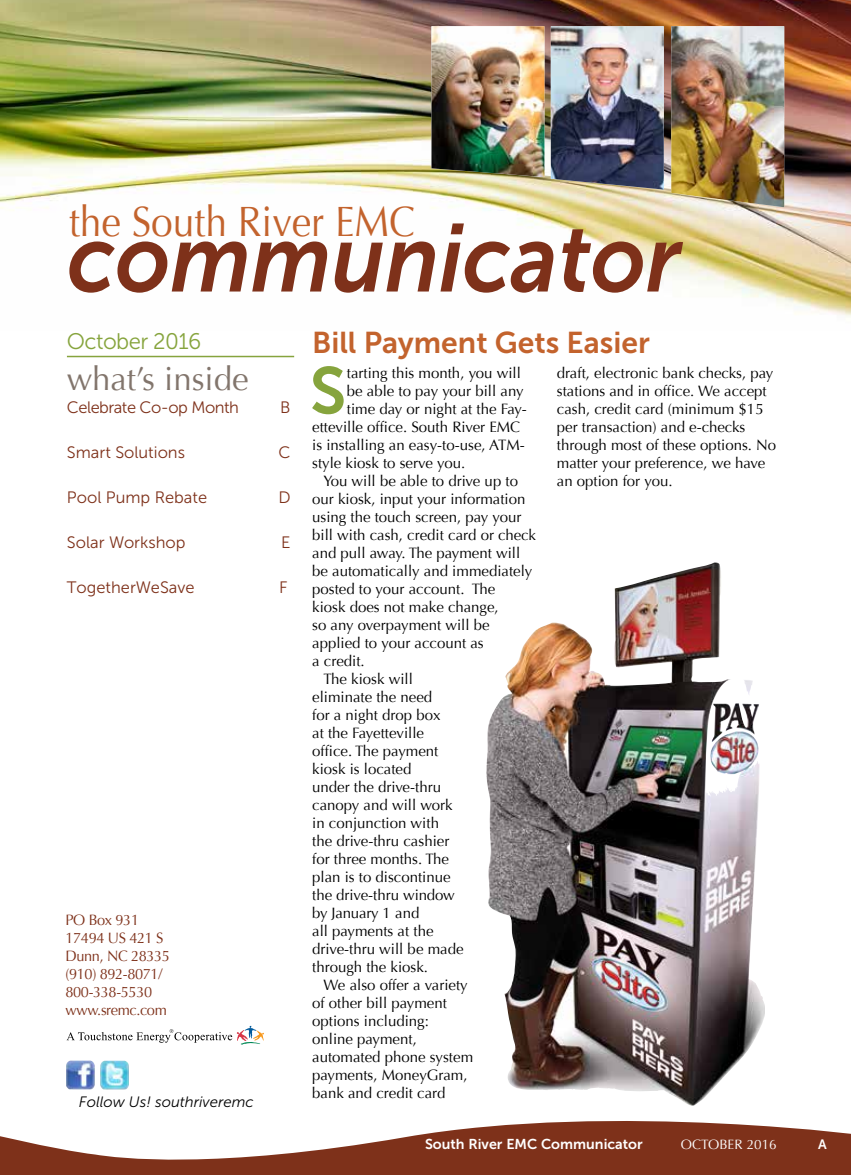
<style>
.page{position:relative;width:851px;height:1175px;background:#fff}
.page>*{position:absolute;margin:0;border:0;box-sizing:border-box;transform-origin:0 0}
.t1{font:italic 95.85px "Museo Sans 700";color:#7e311a;scale:.92 1}
.t2{font:65.7px "Museo Sans 700";color:#86a43d}
.t3{font:42.3px "Optima";color:#c3632d;scale:.92 1}
.t4{font:33px "Optima";color:#82756c}
.t5{font:30px "Museo Sans 700";color:#c3632d}
.t6{font:22.5px "Museo Sans 300";letter-spacing:-.025em;color:#86a43d}
.t7{font:16.5px "Museo Sans 300";color:#7e311a}
.t8{font:16.5px "Museo Sans 300";letter-spacing:-.03em;color:#7e311a}
.t9{font:15px/18px "Optima";color:#000}
.t10{font:15px/18px "Optima";letter-spacing:-.025em;color:#7e311a}
.t11{font:italic 15px "Museo Sans 300";color:#000}
.t12{font:14.25px "Museo Sans 700";color:#fff}
.t13{font:13.5px "Optima";color:#fff}
.t14{font:13.5px "Museo Sans 700";color:#fff}
</style>
<div class="page">
<img style="left:0;top:0;width:850px;height:317px">
<img style="left:671px;top:26px;width:113px;height:181px">
<img style="left:550px;top:26px;width:113px;height:163px">
<img style="left:431px;top:26px;width:113px;height:151px">
<svg style="left:0;top:1105px;width:850px;height:69px;fill:#7e311a"></svg>
<svg style="left:67px;top:1025px;width:197px;height:19px"></svg>
<img style="left:100px;top:1060px;width:29px;height:29px">
<img style="left:66px;top:1060px;width:29px;height:29px">
<hr style="left:67px;top:356px;width:227px;height:1px;background:#86a43d">
<img style="left:486px;top:562px;width:279px;height:543px">
<h3 class="t3" style="left:69px;top:197px;width:377px">the South River EMC</h3>
<h1 class="t1" style="left:68px;top:205px;width:668px">communicator</h1>
<h3 class="t6" style="left:67px;top:329px;width:136px">October 2016</h3>
<h3 class="t4" style="left:67px;top:360px;width:183px">what’s inside</h3>
<p class="t8" style="left:67px;top:398px;width:173px">Celebrate Co-op Month</p>
<p class="t7" style="left:280px;top:398px;width:12px">B</p>
<p class="t7" style="left:67px;top:443px;width:120px">Smart Solutions</p>
<p class="t7" style="left:278px;top:443px;width:14px">C</p>
<p class="t7" style="left:67px;top:488px;width:142px">Pool Pump Rebate</p>
<p class="t7" style="left:278px;top:488px;width:14px">D</p>
<p class="t7" style="left:67px;top:533px;width:120px">Solar Workshop</p>
<p class="t7" style="left:281px;top:533px;width:11px">E</p>
<p class="t7" style="left:67px;top:578px;width:129px">TogetherWeSave</p>
<p class="t7" style="left:279px;top:578px;width:10px">F</p>
<p class="t10" style="left:65px;top:911px;width:106px">PO Box 931<br>17494 US 421 S<br>Dunn, NC 28335 (910) 892-8071/<br>800-338-5530 www.sremc.com</p>
<p class="t11" style="left:79px;top:1093px;width:176px">Follow Us! southriveremc</p>
<h3 class="t5" style="left:312px;top:326px;width:339px">Bill Payment Gets Easier</h3>
<h2 class="t2" style="left:310px;top:354px;width:38px">S</h2>
<p class="t9" style="left:347px;top:363px;width:175px">tarting this month, you will</p>
<p class="t9" style="left:557px;top:363px;width:221px">draft, electronic bank checks, pay stations and in office. We accept cash, credit card (minimum $15 per transaction) and e-checks through most of these options. No matter your preference, we have an option for you.</p>
<p class="t9" style="left:347px;top:381px;width:178px">be able to pay your bill any</p>
<p class="t9" style="left:347px;top:399px;width:181px">time day or night at the Fay-</p>
<p class="t9" style="left:312px;top:417px;width:209px">etteville office. South River EMC</p>
<p class="t9" style="left:312px;top:435px;width:214px">is installing an easy-to-use, ATM-</p>
<p class="t9" style="left:312px;top:453px;width:154px">style kiosk to serve you.</p>
<p class="t9" style="left:323px;top:471px;width:196px">You will be able to drive up to</p>
<p class="t9" style="left:312px;top:489px;width:215px">our kiosk, input your information</p>
<p class="t9" style="left:312px;top:507px;width:211px">using the touch screen, pay your</p>
<p class="t9" style="left:312px;top:525px;width:225px">bill with cash, credit card or check</p>
<p class="t9" style="left:312px;top:543px;width:209px">and pull away. The payment will</p>
<p class="t9" style="left:312px;top:561px;width:222px">be automatically and immediately</p>
<p class="t9" style="left:312px;top:579px;width:185px">posted to your account. The</p>
<p class="t9" style="left:312px;top:597px;width:188px">kiosk does not make change,</p>
<p class="t9" style="left:312px;top:615px;width:179px">so any overpayment will be</p>
<p class="t9" style="left:312px;top:633px;width:173px">applied to your account as</p>
<p class="t9" style="left:312px;top:651px;width:54px">a credit.</p>
<p class="t9" style="left:323px;top:669px;width:91px">The kiosk will</p>
<p class="t9" style="left:312px;top:687px;width:122px">eliminate the need</p>
<p class="t9" style="left:312px;top:705px;width:130px">for a night drop box</p>
<p class="t9" style="left:312px;top:723px;width:113px">at the Fayetteville</p>
<p class="t9" style="left:312px;top:741px;width:128px">office. The payment</p>
<p class="t9" style="left:312px;top:759px;width:101px">kiosk is located</p>
<p class="t9" style="left:312px;top:777px;width:130px">under the drive-thru</p>
<p class="t9" style="left:312px;top:795px;width:142px">canopy and will work</p>
<p class="t9" style="left:312px;top:813px;width:128px">in conjunction with</p>
<p class="t9" style="left:312px;top:831px;width:139px">the drive-thru cashier</p>
<p class="t9" style="left:312px;top:849px;width:138px">for three months. The</p>
<p class="t9" style="left:312px;top:867px;width:140px">plan is to discontinue</p>
<p class="t9" style="left:312px;top:885px;width:144px">the drive-thru window</p>
<p class="t9" style="left:312px;top:903px;width:109px">by January 1 and</p>
<p class="t9" style="left:312px;top:921px;width:123px">all payments at the</p>
<p class="t9" style="left:312px;top:939px;width:153px">drive-thru will be made</p>
<p class="t9" style="left:312px;top:957px;width:117px">through the kiosk.</p>
<p class="t9" style="left:323px;top:975px;width:146px">We also offer a variety</p>
<p class="t9" style="left:312px;top:993px;width:136px">of other bill payment</p>
<p class="t9" style="left:312px;top:1011px;width:118px">options including:</p>
<p class="t9" style="left:312px;top:1029px;width:106px">online payment,</p>
<p class="t9" style="left:312px;top:1047px;width:162px">automated phone system</p>
<p class="t9" style="left:312px;top:1065px;width:157px">payments, MoneyGram,</p>
<p class="t9" style="left:312px;top:1083px;width:135px">bank and credit card</p>
<p class="t12" style="left:425px;top:1136px;width:219px">South River EMC Communicator</p>
<p class="t13" style="left:680px;top:1136px;width:97px">OCTOBER 2016</p>
<p class="t14" style="left:818px;top:1136px;width:10px">A</p>
</div>
